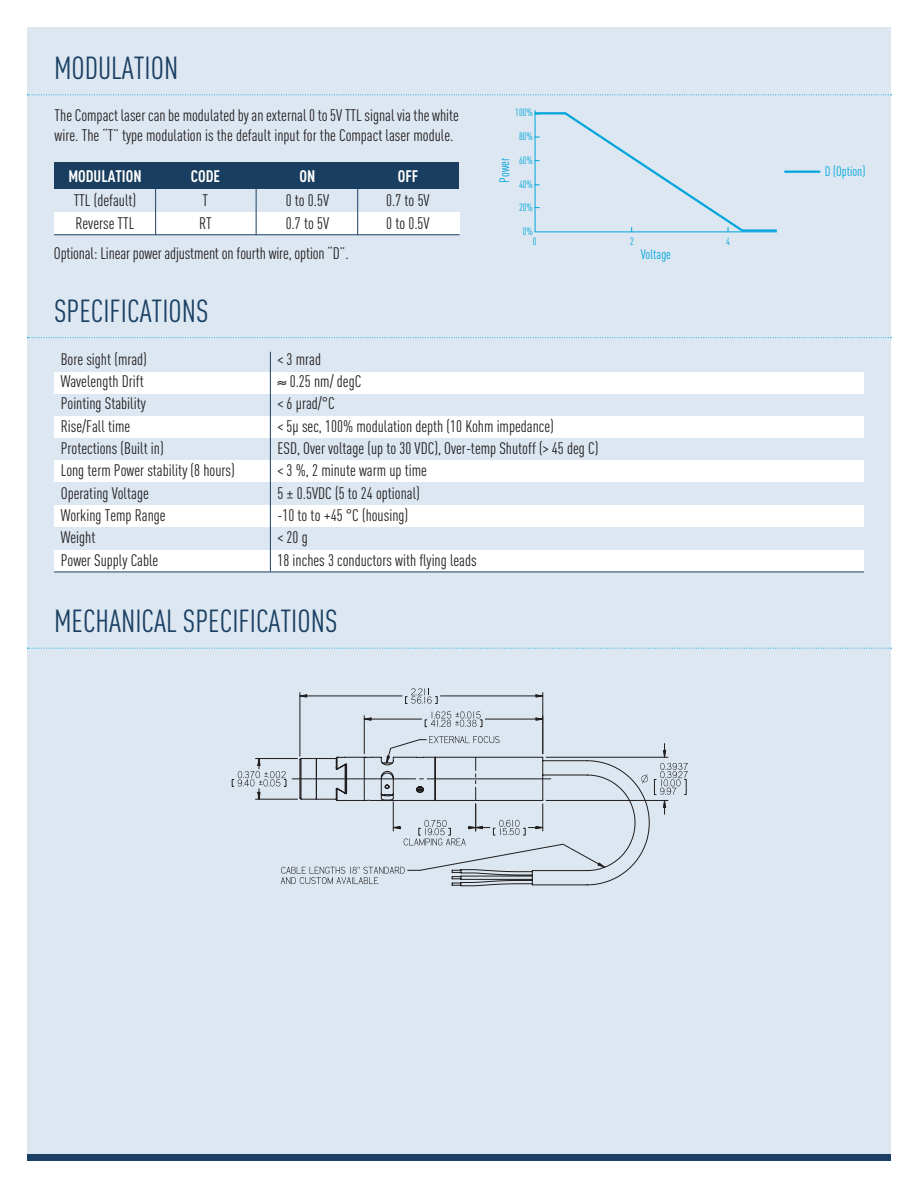
<style>
.page{position:relative;width:918px;height:1188px;background:#fff}
.page>*{position:absolute;margin:0;border:0;box-sizing:border-box;transform-origin:0 0}
.t1{font:31.5px "DIN Cond";color:#1b4064}
.t2{font:16.5px/19.5px "DIN Cond";color:#231f20}
.t3{font:700 16.5px "DIN Cond";color:#fff}
.t4{font:13.5px "DIN Cond";color:#00a6db}
.t5{font:10.5px "DIN Cond";color:#00a6db}
</style>
<div class="page">
<div style="left:27px;top:27px;width:864px;height:1131px;background:#dce7f1"></div>
<svg style="left:27px;top:94px;width:865px;height:1px"></svg>
<hr style="left:784px;top:171px;width:36px;height:2px;background:#00a6db">
<svg style="left:534px;top:110px;width:243px;height:123px"></svg>
<div style="left:54px;top:162px;width:405px;height:27px;background:#1a3e5f"></div>
<div style="left:54px;top:212px;width:406px;height:22px;background:#fff"></div>
<hr style="left:54px;top:234px;width:406px;height:1px;background:#1a3e5f">
<hr style="left:155px;top:185px;width:1px;height:50px;background:#1b4064">
<hr style="left:256px;top:185px;width:1px;height:50px;background:#1b4064">
<hr style="left:357px;top:185px;width:1px;height:50px;background:#1b4064">
<svg style="left:27px;top:648px;width:865px;height:1px"></svg>
<svg style="left:27px;top:337px;width:865px;height:1px"></svg>
<div style="left:54px;top:372px;width:810px;height:22px;background:#fff"></div>
<div style="left:54px;top:416px;width:810px;height:22px;background:#fff"></div>
<div style="left:54px;top:460px;width:810px;height:22px;background:#fff"></div>
<div style="left:54px;top:506px;width:810px;height:21px;background:#fff"></div>
<div style="left:54px;top:550px;width:810px;height:22px;background:#fff"></div>
<hr style="left:54px;top:572px;width:810px;height:1px;background:#1a3e5f">
<hr style="left:270px;top:352px;width:1px;height:220px;background:#1b4064">
<svg style="left:232px;top:688px;width:456px;height:196px"></svg>
<div style="left:27px;top:1154px;width:864px;height:7px;background:#1b4064"></div>
<h1 class="t1" style="left:54px;top:50px;width:126px">MODULATION</h1>
<p class="t2" style="left:55px;top:105px;width:406px">The Compact laser can be modulated by an external 0 to 5V TTL signal via the white wire. The “T” type modulation is the default input for the Compact laser module.</p>
<p class="t3" style="left:68px;top:166px;width:75px">MODULATION</p>
<p class="t3" style="left:191px;top:166px;width:31px">CODE</p>
<p class="t3" style="left:300px;top:166px;width:17px">ON</p>
<p class="t3" style="left:398px;top:166px;width:22px">OFF</p>
<p class="t2" style="left:74px;top:191px;width:64px">TTL (default)</p>
<p class="t2" style="left:203px;top:191px;width:7px">T</p>
<p class="t2" style="left:286px;top:191px;width:45px">0 to 0.5V</p>
<p class="t2" style="left:386px;top:191px;width:45px">0.7 to 5V</p>
<p class="t2" style="left:75px;top:213px;width:61px">Reverse TTL</p>
<p class="t2" style="left:199px;top:213px;width:14px">RT</p>
<p class="t2" style="left:286px;top:213px;width:45px">0.7 to 5V</p>
<p class="t2" style="left:386px;top:213px;width:45px">0 to 0.5V</p>
<p class="t2" style="left:54px;top:243px;width:296px">Optional: Linear power adjustment on fourth wire, option “D”.</p>
<p class="t5" style="left:515px;top:107px;width:19px">100%</p>
<p class="t5" style="left:519px;top:130px;width:16px">80%</p>
<p class="t5" style="left:519px;top:154px;width:16px">60%</p>
<p class="t5" style="left:519px;top:178px;width:16px">40%</p>
<p class="t5" style="left:519px;top:202px;width:16px">20%</p>
<p class="t5" style="left:523px;top:225px;width:12px">0%</p>
<p class="t4" style="left:497px;top:183px;width:26px;rotate:-90deg">Power</p>
<p class="t5" style="left:533px;top:236px;width:5px">0</p>
<p class="t5" style="left:630px;top:236px;width:5px">2</p>
<p class="t5" style="left:726px;top:236px;width:5px">4</p>
<p class="t4" style="left:641px;top:246px;width:32px">Voltage</p>
<h1 class="t1" style="left:54px;top:293px;width:156px">SPECIFICATIONS</h1>
<p class="t2" style="left:61px;top:349px;width:88px">Bore sight (mrad)</p>
<p class="t2" style="left:277px;top:349px;width:45px">&lt; 3 mrad</p>
<p class="t2" style="left:61px;top:371px;width:85px">Wavelength Drift</p>
<p class="t2" style="left:277px;top:371px;width:85px">≈ 0.25 nm/ degC</p>
<p class="t2" style="left:61px;top:394px;width:87px">Pointing Stability</p>
<p class="t2" style="left:277px;top:394px;width:59px">&lt; 6 μrad/°C</p>
<p class="t2" style="left:61px;top:416px;width:71px">Rise/Fall time</p>
<p class="t2" style="left:277px;top:416px;width:278px">&lt; 5μ sec, 100% modulation depth (10 Kohm impedance)</p>
<p class="t2" style="left:61px;top:438px;width:105px">Protections (Built in)</p>
<p class="t2" style="left:277px;top:438px;width:322px">ESD, Over voltage (up to 30 VDC), Over-temp Shutoff (&gt; 45 deg C)</p>
<p class="t2" style="left:61px;top:461px;width:176px">Long term Power stability (8 hours)</p>
<p class="t2" style="left:277px;top:461px;width:151px">&lt; 3 %, 2 minute warm up time</p>
<p class="t2" style="left:61px;top:483px;width:90px">Operating Voltage</p>
<p class="t2" style="left:277px;top:483px;width:144px">5 ± 0.5VDC (5 to 24 optional)</p>
<p class="t2" style="left:61px;top:505px;width:106px">Working Temp Range</p>
<p class="t2" style="left:277px;top:505px;width:132px">-10 to to +45 °C (housing)</p>
<p class="t2" style="left:61px;top:528px;width:36px">Weight</p>
<p class="t2" style="left:277px;top:528px;width:32px">&lt; 20 g</p>
<p class="t2" style="left:61px;top:550px;width:99px">Power Supply Cable</p>
<p class="t2" style="left:277px;top:550px;width:201px">18 inches 3 conductors with flying leads</p>
<h1 class="t1" style="left:54px;top:603px;width:285px">MECHANICAL SPECIFICATIONS</h1>
<p class="t4" style="left:825px;top:163px;width:42px">D (Option)</p>
</div>
